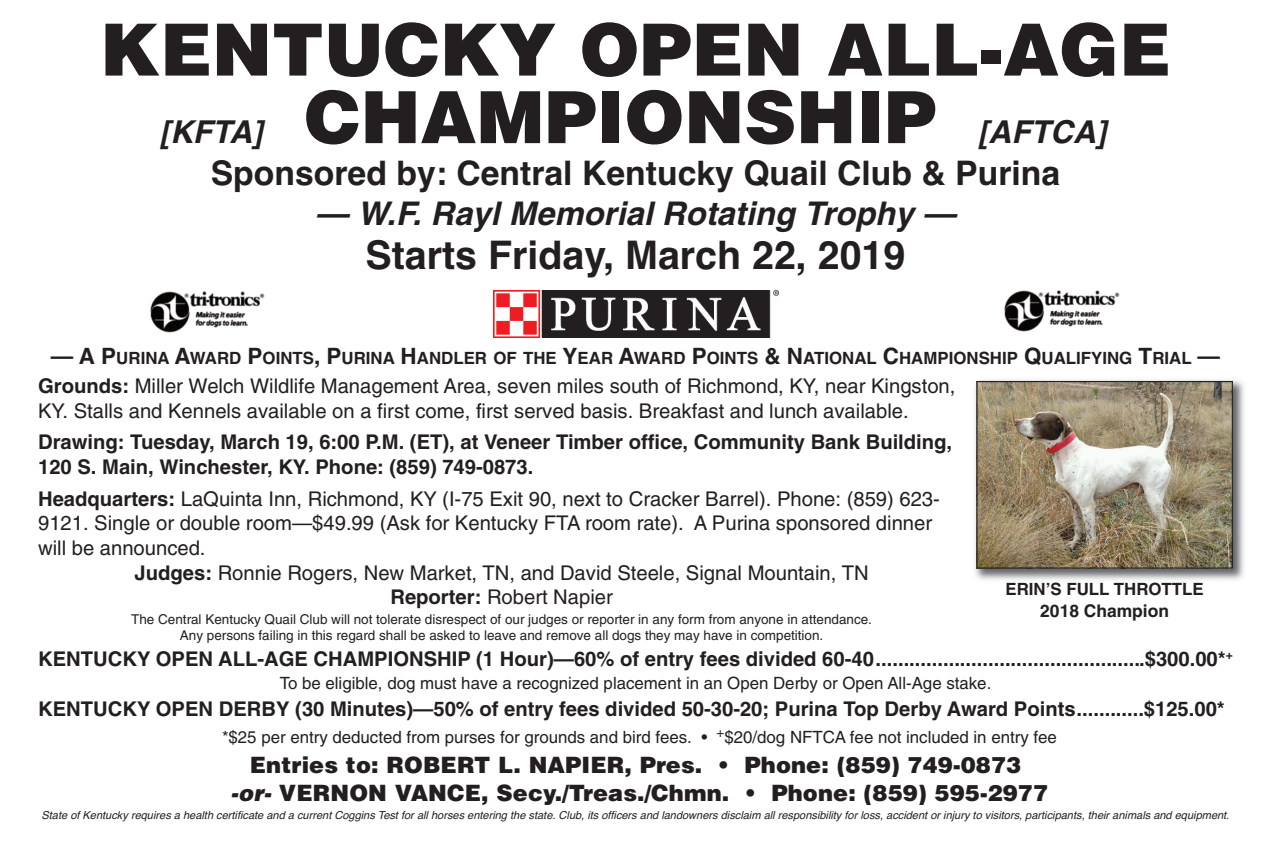
<style>
.page{position:relative;width:1275px;height:843px;background:#fff}
.page>*{position:absolute;margin:0;border:0;box-sizing:border-box;transform-origin:0 0}
.t1{font:900 72px "Helvetica";color:#231f20}
.t2{font:700 39.38px "Helvetica";color:#231f20}
.t3{font:700 33.75px "Helvetica";color:#231f20}
.t4{font:italic 700 32.62px "Helvetica";letter-spacing:.005em;color:#231f20}
.t5{font:italic 700 31.5px "Helvetica";letter-spacing:.005em;color:#231f20}
.t6{font:900 22.5px/27.4px "Helvetica";letter-spacing:.005em;color:#231f20;text-align:center}
.t7{font:20.25px/24.8px "Helvetica";color:#231f20}
.t8{font:700 20.25px/24.8px "Helvetica";color:#231f20}
.t9{font:700 17.55px "Helvetica";color:#231f20}
.t10{font:16.88px "Helvetica";color:#231f20}
.t11{font:700 16.88px "Helvetica";color:#231f20}
.t12{font:13.5px/15.8px "Helvetica";color:#231f20;text-align:center}
.t13{font:italic 11.03px "Helvetica";color:#231f20}
.s1{font-size:22.5px}
.s2{font-weight:700}
.s3{font-style:italic}
</style>
<div class="page">
<img style="left:494px;top:290px;width:285px;height:47px">
<img style="left:975px;top:380px;width:269px;height:200px">
<img style="left:978px;top:383px;width:253px;height:183px">
<div style="left:976px;top:381px;width:257px;height:187px;border:1px solid #231f20"></div>
<img style="left:1005px;top:290px;width:114px;height:41px">
<img style="left:150px;top:291px;width:115px;height:41px">
<h1 class="t1" style="left:100px;top:3px;width:1072px">KENTUCKY OPEN ALL-AGE</h1>
<h1 class="t1" style="left:305px;top:70px;width:633px">CHAMPIONSHIP</h1>
<h3 class="t5" style="left:978px;top:113px;width:130px">[AFTCA]</h3>
<h3 class="t3" style="left:211px;top:146px;width:851px">Sponsored by: Central Kentucky Quail Club &amp; Purina</h3>
<h3 class="t4" style="left:315px;top:194px;width:641px">— W.F. Rayl Memorial Rotating Trophy —</h3>
<h2 class="t2" style="left:366px;top:223px;width:541px">Starts Friday, March 22, 2019</h2>
<h3 class="t5" style="left:159px;top:113px;width:105px">[KFTA]</h3>
<p class="t11" style="left:51px;top:347px;width:1171px"><span class="s1">— A P</span>URINA <span class="s1">A</span>WARD <span class="s1">P</span>OINTS<span class="s1">, P</span>URINA <span class="s1">H</span>ANDLER OF THE <span class="s1">Y</span>EAR <span class="s1">A</span>WARD <span class="s1">P</span>OINTS <span class="s1">&amp; N</span>ATIONAL <span class="s1">C</span>HAMPIONSHIP <span class="s1">Q</span>UALIFYING <span class="s1">T</span>RIAL <span class="s1">—</span></p>
<p class="t7" style="left:38px;top:373px;width:919px"><span class="s2">Grounds:</span> Miller Welch Wildlife Management Area, seven miles south of Richmond, KY, near Kingston,<br>KY. Stalls and Kennels available on a first come, first served basis. Breakfast and lunch available.</p>
<p class="t8" style="left:38px;top:429px;width:916px">Drawing: Tuesday, March 19, 6:00 P.M. (ET), at Veneer Timber office, Community Bank Building,<br>120 S. Main, Winchester, KY. Phone: (859) 749-0873.</p>
<p class="t7" style="left:38px;top:486px;width:903px"><span class="s2">Headquarters:</span> LaQuinta Inn, Richmond, KY (I-75 Exit 90, next to Cracker Barrel). Phone: (859) 623-</p>
<p class="t7" style="left:38px;top:511px;width:896px">9121. Single or double room—$49.99 (Ask for Kentucky FTA room rate). A Purina sponsored dinner</p>
<p class="t7" style="left:38px;top:535px;width:169px">will be announced.</p>
<p class="t7" style="left:135px;top:560px;width:736px"><span class="s2">Judges:</span> Ronnie Rogers, New Market, TN, and David Steele, Signal Mountain, TN</p>
<p class="t7" style="left:390px;top:584px;width:224px"><span class="s2">Reporter:</span> Robert Napier</p>
<p class="t12" style="left:131px;top:611px;width:742px">The Central Kentucky Quail Club will not tolerate disrespect of our judges or reporter in any form from anyone in attendance.<br>Any persons failing in this regard shall be asked to leave and remove all dogs they may have in competition.</p>
<p class="t11" style="left:1005px;top:578px;width:200px">ERIN’S FULL THROTTLE</p>
<p class="t9" style="left:1040px;top:600px;width:130px">2018 Champion</p>
<p class="t8" style="left:38px;top:645px;width:1196px">KENTUCKY OPEN ALL-AGE CHAMPIONSHIP (1 Hour)—60% of entry fees divided 60-40................................................$300.00*<sup>+</sup></p>
<p class="t10" style="left:280px;top:672px;width:713px">To be eligible, dog must have a recognized placement in an Open Derby or Open All-Age stake.</p>
<p class="t8" style="left:38px;top:696px;width:1188px">KENTUCKY OPEN DERBY (30 Minutes)—50% of entry fees divided 50-30-20; Purina Top Derby Award Points............$125.00*</p>
<p class="t10" style="left:214px;top:727px;width:844px"><sup>+</sup>*$25 per entry deducted from purses for grounds and bird fees. • <sup>+</sup>$20/dog NFTCA fee not included in entry fee</p>
<p class="t6" style="left:231px;top:750px;width:819px">Entries to: ROBERT L. NAPIER, Pres. • Phone: (859) 749-0873<br><span class="s3">-or-</span> VERNON VANCE, Secy./Treas./Chmn. • Phone: (859) 595-2977</p>
<p class="t13" style="left:42px;top:806px;width:1189px">State of Kentucky requires a health certificate and a current Coggins Test for all horses entering the state. Club, its officers and landowners disclaim all responsibility for loss, accident or injury to visitors, participants, their animals and equipment.</p>
</div>
